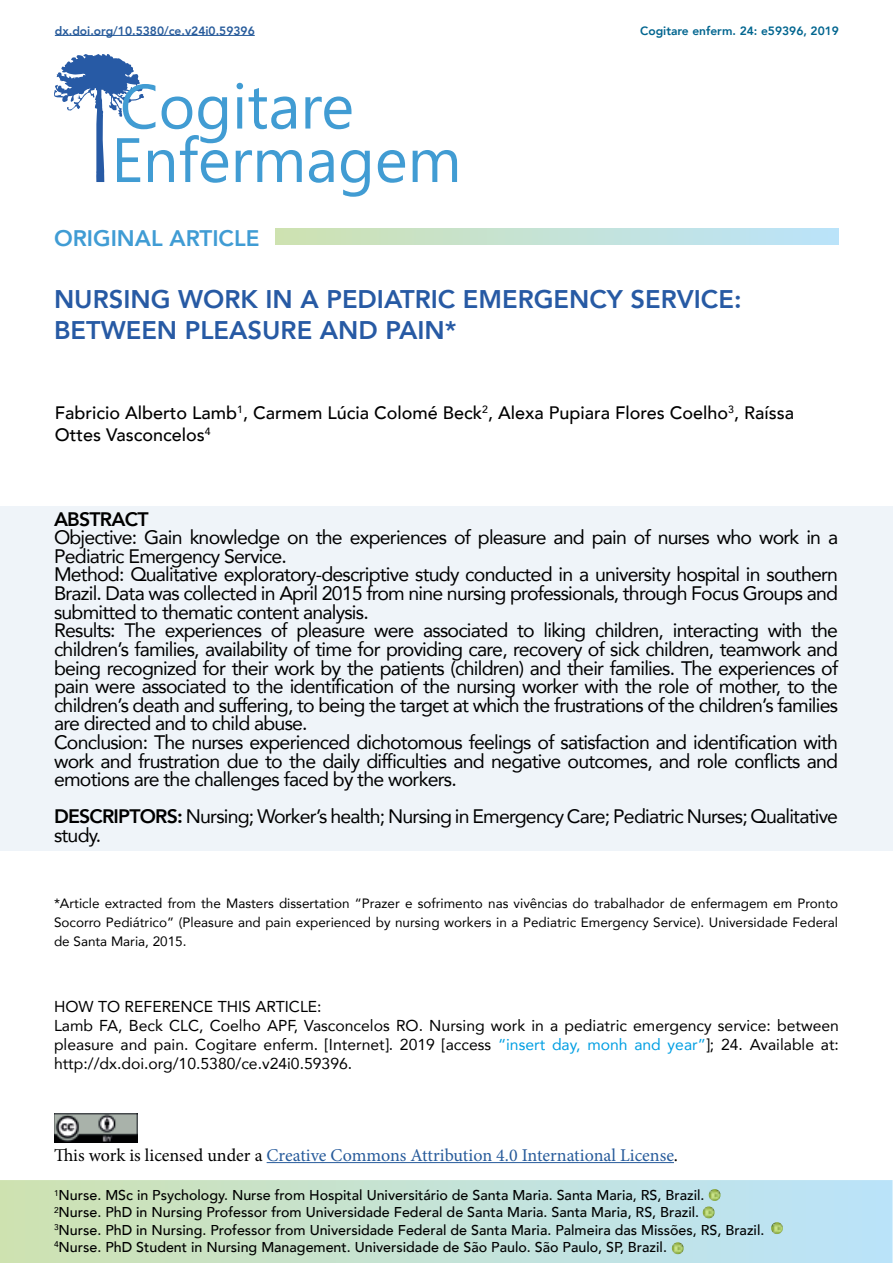
<style>
.page{position:relative;width:893px;height:1263px;background:#fff}
.page>*{position:absolute;margin:0;border:0;box-sizing:border-box;transform-origin:0 0}
.t1{font:800 25.5px/30.6px "Avenir";color:#275aa4}
.t2{font:800 22.5px "Avenir";color:#409cd4}
.t3{font:19.5px/18.6px "Avenir";letter-spacing:-.04em;color:#000}
.t4{font:800 19.5px "Avenir";letter-spacing:-.04em;color:#000}
.t5{font:500 18px/21.6px "Avenir";color:#000}
.t6{font:18px "Minion Pro";letter-spacing:-.005em;color:#275b9b}
.t7{font:15.75px/18.9px "Avenir";color:#000}
.t8{font:500 14.25px/17.1px "Avenir";color:#000}
.t9{font:13.5px/18.8px "Avenir";color:#000;text-align:justify}
.t10{font:800 12px "Avenir";color:#275b9b}
.t11{font:800 12px "Avenir";color:#00658f}
.s1{font-weight:800}
.s2{color:#009fe3}
.s3{color:#000}
</style>
<div class="page">
<svg style="left:236px;top:150px;width:66px;height:32px"></svg>
<svg style="left:309px;top:150px;width:25px;height:33px"></svg>
<svg style="left:341px;top:150px;width:29px;height:47px"></svg>
<svg style="left:378px;top:150px;width:27px;height:33px"></svg>
<svg style="left:413px;top:150px;width:44px;height:32px"></svg>
<svg style="left:54px;top:54px;width:174px;height:129px"></svg>
<svg style="left:237px;top:83px;width:6px;height:46px"></svg>
<svg style="left:249px;top:88px;width:47px;height:41px"></svg>
<svg style="left:305px;top:97px;width:46px;height:32px"></svg>
<div style="left:276px;top:228px;width:563px;height:17px;background:linear-gradient(to right,#cee2b2,#bae3fb)"></div>
<div style="left:0;top:506px;width:893px;height:344px;background:#eff4f9"></div>
<svg style="left:0;top:1180px;width:892px;height:83px;background:#c4e2d6"></svg>
<svg style="left:771px;top:1222px;width:12px;height:12px"></svg>
<svg style="left:672px;top:1242px;width:12px;height:12px"></svg>
<svg style="left:703px;top:1189px;width:18px;height:29px"></svg>
<hr style="left:55px;top:35px;width:200px;height:1px;background:#275b9b">
<img style="left:54px;top:1113px;width:83px;height:29px">
<hr style="left:267px;top:1162px;width:407px;height:1px;background:#275b9b">
<p class="t10" style="left:55px;top:21px;width:201px">dx.doi.org/10.5380/ce.v24i0.59396</p>
<p class="t11" style="left:640px;top:21px;width:200px">Cogitare enferm. 24: e59396, 2019</p>
<p class="t2" style="left:54px;top:220px;width:207px">ORIGINAL ARTICLE</p>
<h1 class="t1" style="left:54px;top:284px;width:689px">NURSING WORK IN A PEDIATRIC EMERGENCY SERVICE:<br>BETWEEN PLEASURE AND PAIN*</h1>
<p class="t5" style="left:55px;top:401px;width:741px">Fabricio Alberto Lamb<sup>1</sup>, Carmem Lúcia Colomé Beck<sup>2</sup>, Alexa Pupiara Flores Coelho<sup>3</sup>, Raíssa<br>Ottes Vasconcelos<sup>4</sup></p>
<p class="t4" style="left:54px;top:504px;width:96px">ABSTRACT</p>
<p class="t3" style="left:54px;top:528px;width:786px">Objective: Gain knowledge on the experiences of pleasure and pain of nurses who work in a Pediatric Emergency Service.<br>Method: Qualitative exploratory-descriptive study conducted in a university hospital in southern Brazil. Data was collected in April 2015 from nine nursing professionals, through Focus Groups and submitted to thematic content analysis.<br>Results: The experiences of pleasure were associated to liking children, interacting with the children’s families, availability of time for providing care, recovery of sick children, teamwork and being recognized for their work by the patients (children) and their families. The experiences of pain were associated to the identification of the nursing worker with the role of mother, to the children’s death and suffering, to being the target at which the frustrations of the children’s families are directed and to child abuse.<br>Conclusion: The nurses experienced dichotomous feelings of satisfaction and identification with work and frustration due to the daily difficulties and negative outcomes, and role conflicts and emotions are the challenges faced by the workers.</p>
<p class="t3" style="left:54px;top:807px;width:786px"><span class="s1">DESCRIPTORS:</span> Nursing; Worker’s health; Nursing in Emergency Care; Pediatric Nurses; Qualitative study.</p>
<p class="t9" style="left:54px;top:894px;width:786px">*Article extracted from the Masters dissertation “Prazer e sofrimento nas vivências do trabalhador de enfermagem em Pronto Socorro Pediátrico” (Pleasure and pain experienced by nursing workers in a Pediatric Emergency Service). Universidade Federal de Santa Maria, 2015.</p>
<p class="t7" style="left:54px;top:996px;width:787px">HOW TO REFERENCE THIS ARTICLE:<br>Lamb FA, Beck CLC, Coelho APF, Vasconcelos RO. Nursing work in a pediatric emergency service: between pleasure and pain. Cogitare enferm. [Internet]. 2019 [access <span class="s2">“insert day, monh and year”</span>]; 24. Available at: http://dx.doi.org/10.5380/ce.v24i0.59396.</p>
<p class="t6" style="left:54px;top:1143px;width:626px"><span class="s3">This work is licensed under a</span> Creative Commons Attribution 4.0 International License<span class="s3">.</span></p>
<p class="t8" style="left:54px;top:1186px;width:712px"><sup>1</sup>Nurse. MSc in Psychology. Nurse from Hospital Universitário de Santa Maria. Santa Maria, RS, Brazil.<br><sup>2</sup>Nurse. PhD in Nursing Professor from Universidade Federal de Santa Maria. Santa Maria, RS, Brazil.<br><sup>3</sup>Nurse. PhD in Nursing. Professor from Universidade Federal de Santa Maria. Palmeira das Missões, RS, Brazil.<br><sup>4</sup>Nurse. PhD Student in Nursing Management. Universidade de São Paulo. São Paulo, SP, Brazil.</p>
</div>
